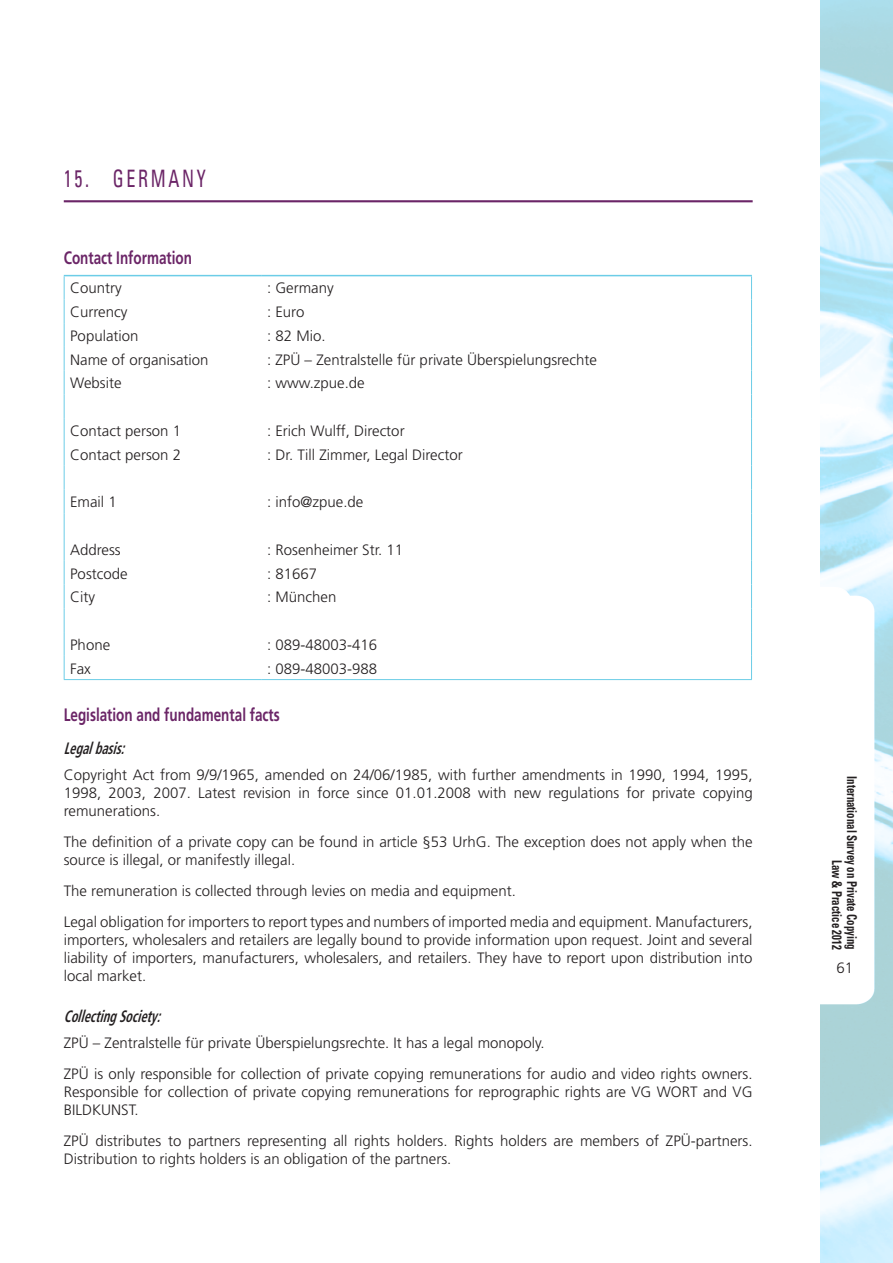
<style>
.page{position:relative;width:893px;height:1263px;background:#fff}
.page>*{position:absolute;margin:0;border:0;box-sizing:border-box;transform-origin:0 0}
.t1{font:condensed 24px "Univers LT Std";letter-spacing:.15em;color:#6b2567;scale:.75 1}
.Heading_2_no_number{font:700 18px "Frutiger";color:#6b2567;scale:.75 1}
.Heading_3{font:italic 700 condensed 16.5px "Frutiger";color:#231f20;scale:.75 1}
.Body_text{font:300 15px/18px "Frutiger";color:#231f20;text-align:justify}
.t2{font:700 condensed 13.5px/15px "Univers LT Std";color:#231f20;text-align:right;scale:.8 1}
</style>
<div class="page">
<img style="left:820px;top:0;width:73px;height:1263px">
<div style="left:768px;top:588px;width:84px;height:402px;background:#fff;border-radius:18px"></div>
<div style="left:767px;top:587px;width:86px;height:404px;border:2px solid #fff;border-radius:18px"></div>
<hr style="left:64px;top:200px;width:689px;height:2px;background:#6b2567">
<hr style="left:64px;top:275px;width:197px;height:1px;background:#6ccde7">
<hr style="left:261px;top:275px;width:491px;height:1px;background:#6ccde7">
<svg style="left:64px;top:276px;width:1px;height:403px"></svg>
<svg style="left:751px;top:276px;width:1px;height:403px"></svg>
<hr style="left:64px;top:679px;width:197px;height:1px;background:#6ccde7">
<hr style="left:261px;top:679px;width:491px;height:1px;background:#6ccde7">
<p class="t1" style="left:64px;top:164px;width:191px">15. GERMANY</p>
<p class="Heading_2_no_number" style="left:64px;top:248px;width:173px">Contact Information</p>
<p class="Body_text" style="left:70px;top:279px;width:53px">Country</p>
<p class="Body_text" style="left:267px;top:279px;width:68px">: Germany</p>
<p class="Body_text" style="left:70px;top:303px;width:59px">Currency</p>
<p class="Body_text" style="left:267px;top:303px;width:39px">: Euro</p>
<p class="Body_text" style="left:70px;top:327px;width:70px">Population</p>
<p class="Body_text" style="left:267px;top:327px;width:60px">: 82 Mio.</p>
<p class="Body_text" style="left:70px;top:351px;width:140px">Name of organisation</p>
<p class="Body_text" style="left:267px;top:351px;width:331px">: ZPÜ – Zentralstelle für private Überspielungsrechte</p>
<p class="Body_text" style="left:70px;top:374px;width:53px">Website</p>
<p class="Body_text" style="left:267px;top:374px;width:99px">: www.zpue.de</p>
<p class="Body_text" style="left:70px;top:422px;width:112px">Contact person 1</p>
<p class="Body_text" style="left:267px;top:422px;width:139px">: Erich Wulff, Director</p>
<p class="Body_text" style="left:70px;top:446px;width:112px">Contact person 2</p>
<p class="Body_text" style="left:267px;top:446px;width:197px">: Dr. Till Zimmer, Legal Director</p>
<p class="Body_text" style="left:70px;top:493px;width:48px">Email 1</p>
<p class="Body_text" style="left:267px;top:493px;width:98px">: info@zpue.de</p>
<p class="Body_text" style="left:70px;top:541px;width:52px">Address</p>
<p class="Body_text" style="left:267px;top:541px;width:138px">: Rosenheimer Str. 11</p>
<p class="Body_text" style="left:70px;top:565px;width:59px">Postcode</p>
<p class="Body_text" style="left:267px;top:565px;width:52px">: 81667</p>
<p class="Body_text" style="left:70px;top:588px;width:26px">City</p>
<p class="Body_text" style="left:267px;top:588px;width:71px">: München</p>
<p class="Body_text" style="left:70px;top:636px;width:42px">Phone</p>
<p class="Body_text" style="left:267px;top:636px;width:112px">: 089-48003-416</p>
<p class="Body_text" style="left:70px;top:660px;width:22px">Fax</p>
<p class="Body_text" style="left:267px;top:660px;width:112px">: 089-48003-988</p>
<p class="Heading_2_no_number" style="left:64px;top:704px;width:290px">Legislation and fundamental facts</p>
<p class="Heading_3" style="left:64px;top:738px;width:89px">Legalbasis:</p>
<p class="Body_text" style="left:64px;top:766px;width:690px">Copyright Act from 9/9/1965, amended on 24/06/1985, with further amendments in 1990, 1994, 1995, 1998, 2003, 2007. Latest revision in force since 01.01.2008 with new regulations for private copying remunerations.</p>
<p class="Body_text" style="left:64px;top:833px;width:690px">The definition of a private copy can be found in article §53 UrhG. The exception does not apply when the source is illegal, or manifestly illegal.</p>
<p class="Body_text" style="left:64px;top:882px;width:454px">The remuneration is collected through levies on media and equipment.</p>
<p class="Body_text" style="left:64px;top:913px;width:690px">Legal obligation for importers to report types and numbers of imported media and equipment. Manufacturers, importers, wholesalers and retailers are legally bound to provide information upon request. Joint and several liability of importers, manufacturers, wholesalers, and retailers. They have to report upon distribution into local market.</p>
<p class="Heading_3" style="left:64px;top:1006px;width:137px">CollectingSociety:</p>
<p class="Body_text" style="left:64px;top:1034px;width:482px">ZPÜ – Zentralstelle für private Überspielungsrechte. It has a legal monopoly.</p>
<p class="Body_text" style="left:64px;top:1065px;width:690px">ZPÜ is only responsible for collection of private copying remunerations for audio and video rights owners.<br>Responsible for collection of private copying remunerations for reprographic rights are VG WORT and VG BILDKUNST.</p>
<p class="Body_text" style="left:64px;top:1132px;width:690px">ZPÜ distributes to partners representing all rights holders. Rights holders are members of ZPÜ-partners.<br>Distribution to rights holders is an obligation of the partners.</p>
<p class="t2" style="left:859px;top:776px;width:218px;rotate:90deg">International Survey on Private Copying<br>Law &amp; Practice 2012</p>
<p class="Body_text" style="left:836px;top:959px;width:18px">61</p>
</div>
